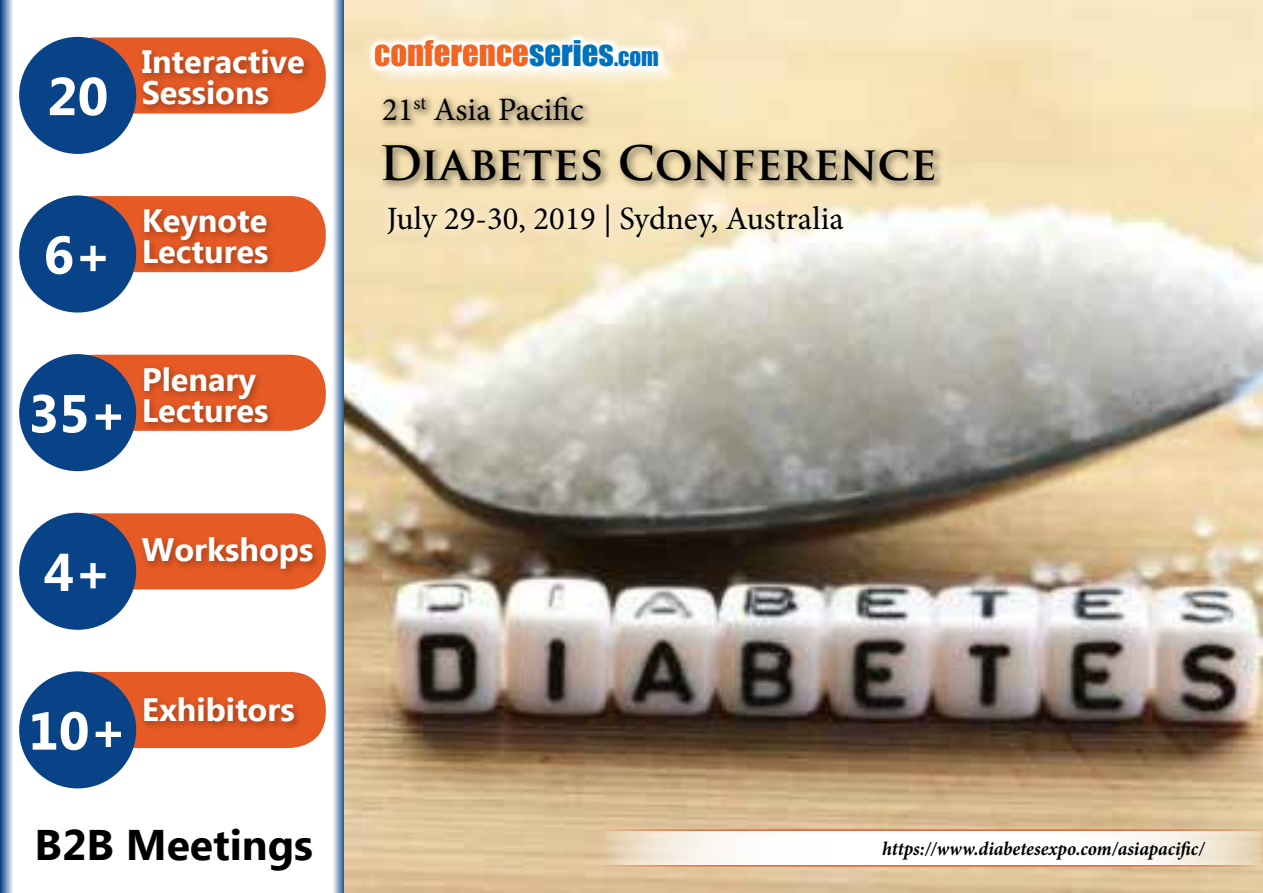
<style>
.page{position:relative;width:1263px;height:893px;background:#fff}
.page>*{position:absolute;margin:0;border:0;box-sizing:border-box;transform-origin:0 0}
.t1{font:700 53.25px "Ebrima";color:#fff}
.t2{font:700 46.2px "Trajan Pro";color:#000}
.t3{font:700 42.75px "Ebrima";color:#000}
.t4{font:32.7px "Impact";color:#f26522}
.t5{font:32.55px "Minion Pro";color:#000}
.t6{font:700 32.4px/30.9px "Ebrima";color:#fff}
.t7{font:italic 700 19.5px "Minion Pro";color:#000;scale:.95 1}
.s1{color:#0072bc}
.s2{font-size:22.95px;color:#0072bc}
</style>
<div class="page">
<svg style="left:0;top:0;width:13px;height:893px"></svg>
<svg style="left:333px;top:0;width:12px;height:893px"></svg>
<div style="left:58px;top:37px;width:268px;height:77px;background:#e65a25;border-radius:36px"></div>
<div style="left:19px;top:37px;width:117px;height:117px;background:#084388;border-radius:50%"></div>
<div style="left:138px;top:45px;width:176px;height:69px;background:#000;opacity:.3"></div>
<div style="left:58px;top:196px;width:268px;height:76px;background:#e65a25;border-radius:36px"></div>
<div style="left:19px;top:195px;width:117px;height:118px;background:#084388;border-radius:50%"></div>
<div style="left:140px;top:205px;width:137px;height:68px;background:#000;opacity:.3"></div>
<div style="left:58px;top:355px;width:268px;height:76px;background:#e65a25;border-radius:36px"></div>
<div style="left:19px;top:354px;width:117px;height:117px;background:#084388;border-radius:50%"></div>
<div style="left:140px;top:362px;width:137px;height:70px;background:#000;opacity:.3"></div>
<div style="left:58px;top:513px;width:268px;height:76px;background:#e65a25;border-radius:36px"></div>
<div style="left:19px;top:513px;width:117px;height:117px;background:#084388;border-radius:50%"></div>
<div style="left:138px;top:533px;width:184px;height:46px;background:#000;opacity:.3"></div>
<div style="left:58px;top:672px;width:268px;height:76px;background:#e65a25;border-radius:36px"></div>
<div style="left:19px;top:671px;width:117px;height:117px;background:#084388;border-radius:50%"></div>
<div style="left:140px;top:693px;width:164px;height:38px;background:#000;opacity:.3"></div>
<img style="left:345px;top:0;width:918px;height:893px">
<div style="left:378px;top:44px;width:301px;height:43px;background:#fff;opacity:.75"></div>
<svg style="left:366px;top:32px;width:301px;height:44px"></svg>
<svg style="left:597px;top:829px;width:666px;height:38px"></svg>
<div style="left:379px;top:92px;width:215px;height:39px;background:#000;opacity:.3"></div>
<div style="left:378px;top:141px;width:567px;height:50px;background:#000;opacity:.3"></div>
<div style="left:379px;top:195px;width:473px;height:51px;background:#fff;opacity:.75"></div>
<h1 class="t1" style="left:47px;top:57px;width:63px">20</h1>
<p class="t6" style="left:142px;top:48px;width:165px">Interactive<br>Sessions</p>
<h1 class="t1" style="left:44px;top:215px;width:70px">6+</h1>
<p class="t6" style="left:142px;top:207px;width:128px">Keynote<br>Lectures</p>
<h1 class="t1" style="left:28px;top:374px;width:100px">35+</h1>
<p class="t6" style="left:142px;top:365px;width:128px">Plenary<br>Lectures</p>
<h1 class="t1" style="left:44px;top:532px;width:70px">4+</h1>
<p class="t6" style="left:142px;top:536px;width:173px">Workshops</p>
<h1 class="t1" style="left:28px;top:691px;width:100px">10+</h1>
<p class="t6" style="left:142px;top:696px;width:154px">Exhibitors</p>
<h3 class="t3" style="left:35px;top:813px;width:280px">B2B Meetings</h3>
<p class="t4" style="left:374px;top:28px;width:286px">CONFERENCE<span class="s1">SERIES</span><span class="s2">.COM</span></p>
<p class="t5" style="left:382px;top:87px;width:203px">21<sup>st</sup> Asia Pacific</p>
<h2 class="t2" style="left:379px;top:135px;width:559px">Diabetes Conference</h2>
<p class="t5" style="left:387px;top:197px;width:459px">July 29-30, 2019 | Sydney, Australia</p>
<p class="t7" style="left:882px;top:835px;width:340px">https://www.diabetesexpo.com/asiapacific/</p>
</div>
